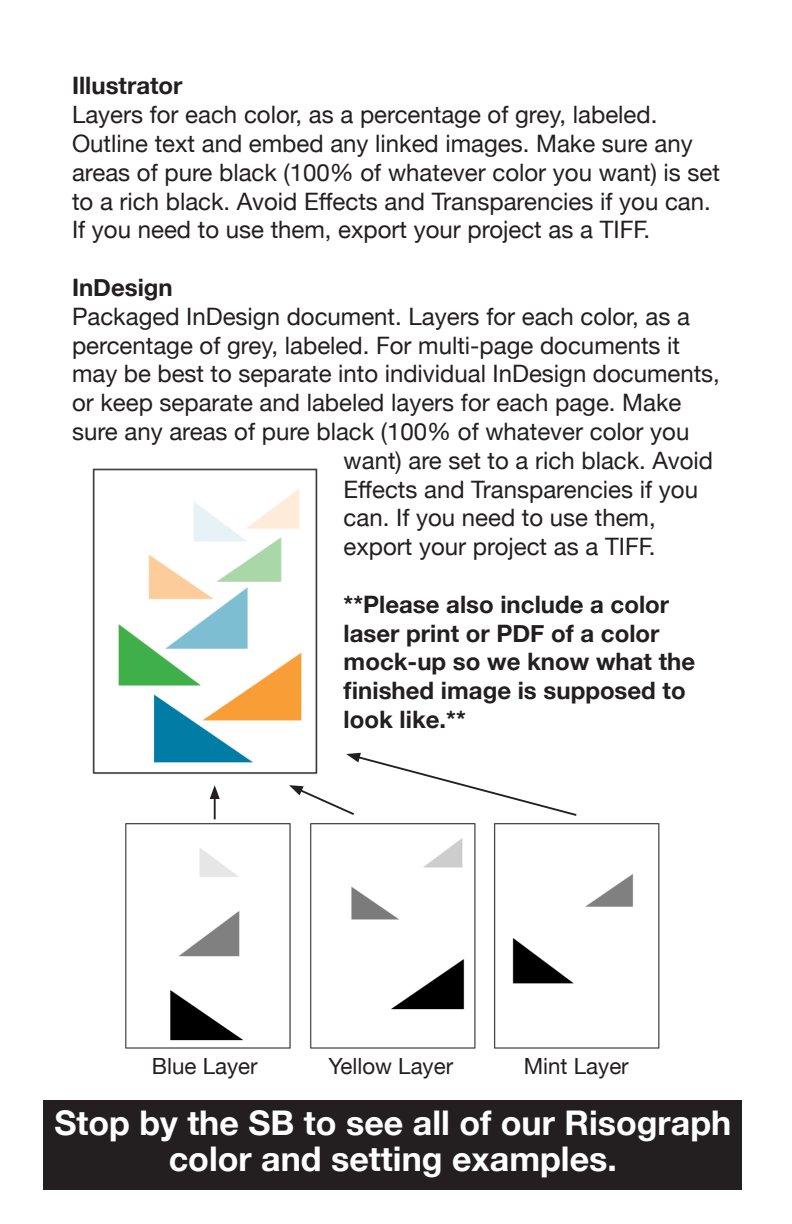
<style>
.page{position:relative;width:792px;height:1224px;background:#fff}
.page>*{position:absolute;margin:0;border:0;box-sizing:border-box;transform-origin:0 0}
.t1{font:700 34px/36px "Helvetica Neue";color:#fff;text-align:center}
.t2{font:24px/28.8px "Helvetica Neue";color:#231f20}
.t3{font:700 24px/28.8px "Helvetica Neue";color:#231f20}
.t4{font:22.2px "Helvetica Neue";color:#231f20}
</style>
<div class="page">
<div style="left:43px;top:1100px;width:699px;height:90px;background:#231f20"></div>
<img style="left:125px;top:819px;width:535px;height:230px">
<img style="left:92px;top:468px;width:226px;height:307px">
<hr style="left:214px;top:796px;width:2px;height:23px;background:#231f20">
<svg style="left:210px;top:785px;width:10px;height:14px"></svg>
<svg style="left:289px;top:753px;width:288px;height:63px"></svg>
<p class="t3" style="left:72px;top:72px;width:112px">Illustrator</p>
<p class="t2" style="left:72px;top:102px;width:650px">Layers for each color, as a percentage of grey, labeled.<br>Outline text and embed any linked images. Make sure any areas of pure black (100% of whatever color you want) is set to a rich black. Avoid Effects and Transparencies if you can.<br>If you need to use them, export your project as a TIFF.</p>
<p class="t3" style="left:72px;top:274px;width:102px">InDesign</p>
<p class="t2" style="left:72px;top:303px;width:619px">Packaged InDesign document. Layers for each color, as a</p>
<p class="t2" style="left:72px;top:332px;width:610px">percentage of grey, labeled. For multi-page documents it</p>
<p class="t2" style="left:72px;top:361px;width:650px">may be best to separate into individual InDesign documents,</p>
<p class="t2" style="left:72px;top:390px;width:611px">or keep separate and labeled layers for each page. Make</p>
<p class="t2" style="left:72px;top:418px;width:619px">sure any areas of pure black (100% of whatever color you</p>
<p class="t2" style="left:344px;top:447px;width:371px">want) are set to a rich black. Avoid</p>
<p class="t2" style="left:344px;top:476px;width:356px">Effects and Transparencies if you</p>
<p class="t2" style="left:344px;top:505px;width:314px">can. If you need to use them,</p>
<p class="t2" style="left:344px;top:534px;width:313px">export your project as a TIFF.</p>
<p class="t3" style="left:344px;top:590px;width:353px">**Please also include a color laser print or PDF of a color mock-up so we know what the finished image is supposed to look like.**</p>
<p class="t4" style="left:152px;top:1050px;width:107px">Blue Layer</p>
<p class="t4" style="left:329px;top:1050px;width:126px">Yellow Layer</p>
<p class="t4" style="left:524px;top:1050px;width:106px">Mint Layer</p>
<h1 class="t1" style="left:54px;top:1106px;width:678px">Stop by the SB to see all of our Risograph color and setting examples.</h1>
</div>
